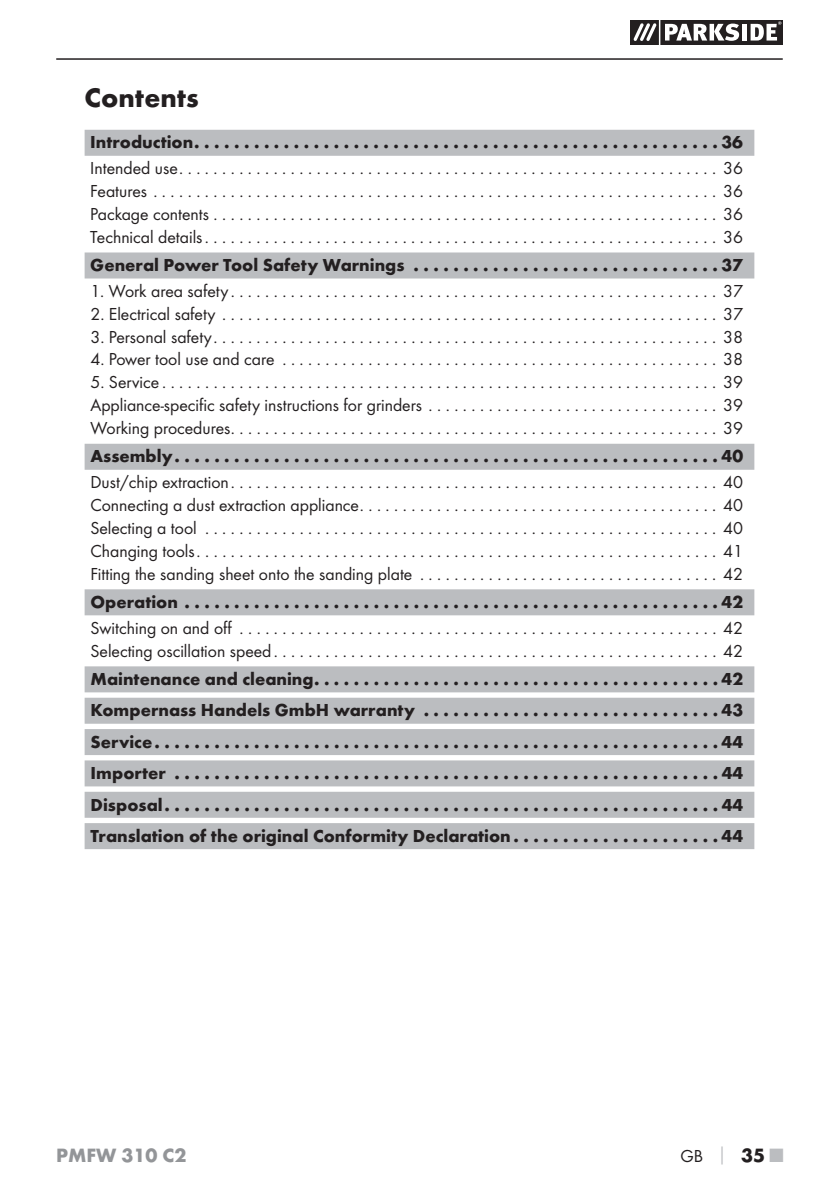
<style>
.page{position:relative;width:839px;height:1190px;background:#fff}
.page>*{position:absolute;margin:0;border:0;box-sizing:border-box;transform-origin:0 0}
.t1{font:700 28px "Futura";color:#231f20}
.t2{font:700 20px "Futura";color:#939598}
.t3{font:18px/22.8px "Futura Boo";color:#231f20;text-align:justify}
.t4{font:700 18px/31.4px "Futura";color:#231f20;text-align:justify}
.s1{font-family:"Futura";font-weight:700;color:#bbbdc0}
.s2{font-family:"Futura";font-weight:700;font-size:20px}
.s3{font-family:"Futura";font-weight:700;font-size:20px;color:#bbbdc0}
</style>
<div class="page">
<hr style="left:56px;top:58px;width:726px;height:2px;background:#231f20">
<svg style="left:630px;top:20px;width:152px;height:25px"></svg>
<hr style="left:658px;top:20px;width:2px;height:25px;background:#fff">
<div style="left:85px;top:130px;width:668px;height:26px;background:#bbbdc0"></div>
<div style="left:85px;top:252px;width:668px;height:26px;background:#bbbdc0"></div>
<div style="left:85px;top:444px;width:668px;height:26px;background:#bbbdc0"></div>
<div style="left:85px;top:589px;width:668px;height:26px;background:#bbbdc0"></div>
<div style="left:85px;top:666px;width:668px;height:26px;background:#bbbdc0"></div>
<div style="left:85px;top:697px;width:668px;height:26px;background:#bbbdc0"></div>
<div style="left:85px;top:729px;width:668px;height:26px;background:#bbbdc0"></div>
<div style="left:85px;top:760px;width:668px;height:26px;background:#bbbdc0"></div>
<div style="left:85px;top:791px;width:668px;height:26px;background:#bbbdc0"></div>
<div style="left:85px;top:823px;width:668px;height:26px;background:#bbbdc0"></div>
<h1 class="t1" style="left:85px;top:86px;width:116px">Contents</h1>
<p class="t4" style="left:90px;top:128px;width:653px">Introduction .....................................................36</p>
<p class="t3" style="left:90px;top:158px;width:653px">Intended use ............................................................... 36<br>Features .................................................................. 36<br>Package contents ........................................................... 36<br>Technical details ............................................................ 36</p>
<p class="t4" style="left:90px;top:251px;width:653px">General Power Tool Safety Warnings ...............................37</p>
<p class="t3" style="left:90px;top:280px;width:653px">1. Work area safety ......................................................... 37</p>
<p class="t3" style="left:90px;top:303px;width:653px">2. Electrical safety .......................................................... 37</p>
<p class="t3" style="left:90px;top:326px;width:653px">3. Personal safety ........................................................... 38</p>
<p class="t3" style="left:90px;top:349px;width:653px">4. Power tool use and care ................................................... 38</p>
<p class="t3" style="left:90px;top:372px;width:653px">5. Service ................................................................. 39<br>Appliance-specific safety instructions for grinders . . . . . . . . . . . . . . . . . . . . . . . . . . . . . . . . . . 39<br>Working procedures ......................................................... 39</p>
<p class="t4" style="left:90px;top:442px;width:653px">Assembly .......................................................40</p>
<p class="t3" style="left:90px;top:472px;width:653px">Dust/chip extraction ......................................................... 40<br>Connecting a dust extraction appliance .......................................... 40<br>Selecting a tool ............................................................ 40<br>Changing tools ............................................................. 41<br>Fitting the sanding sheet onto the sanding plate ................................... 42</p>
<p class="t4" style="left:90px;top:588px;width:653px">Operation ......................................................42</p>
<p class="t3" style="left:90px;top:617px;width:653px">Switching on and off ........................................................ 42<br>Selecting oscillation speed .................................................... 42</p>
<p class="t4" style="left:90px;top:665px;width:654px">Maintenance and cleaning .........................................42<br>Kompernass Handels GmbH warranty ..............................43<br>Service .........................................................44<br>Importer .......................................................44<br>Disposal ........................................................44<br>Translation of the original Conformity Declaration . . . . . . . . . . . . . . . . . . . . . 44</p>
<p class="t2" style="left:56px;top:1147px;width:132px">PMFW 310 C2</p>
<p class="t3" style="left:680px;top:1145px;width:104px">GB <span class="s1">│</span> <span class="s2">35</span> <span class="s3">■</span></p>
</div>
